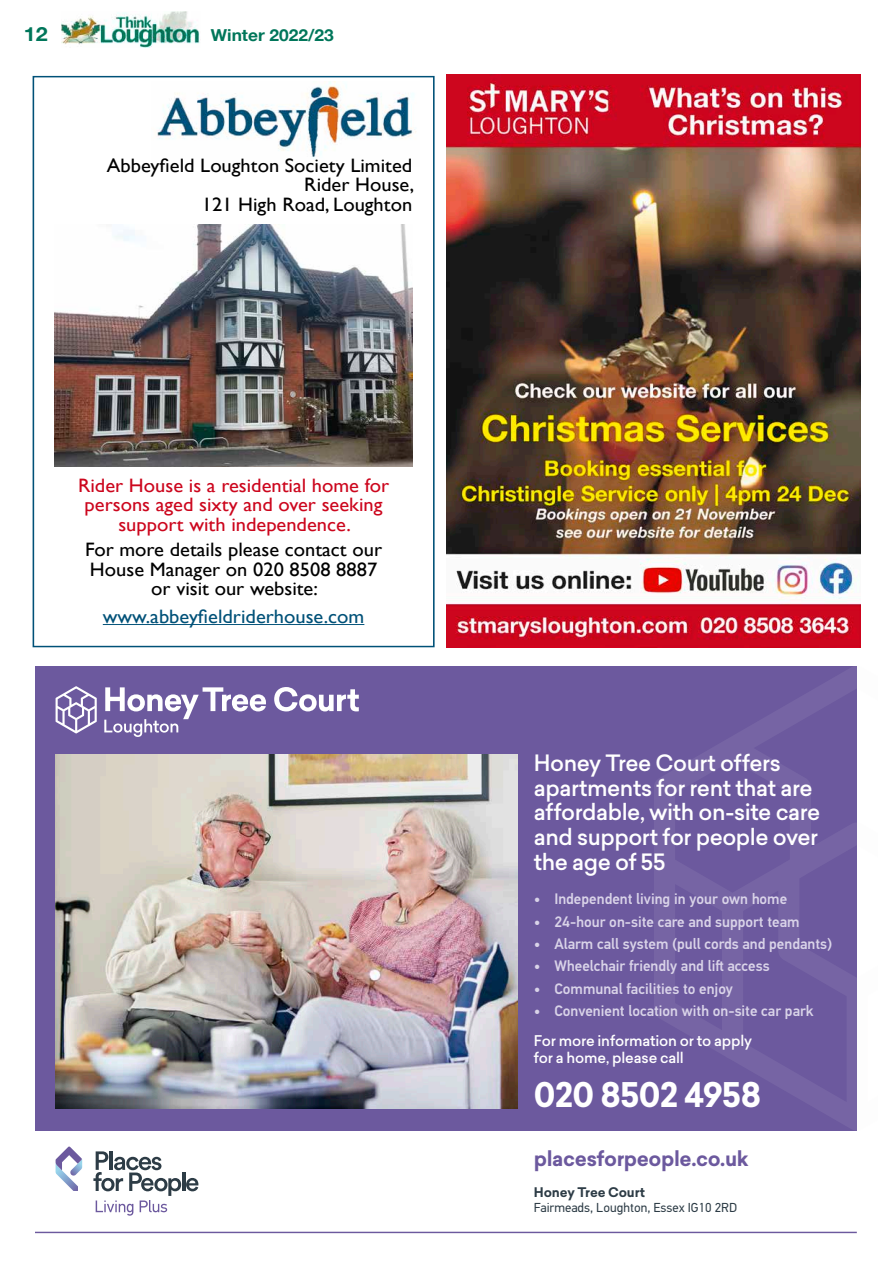
<style>
.page{position:relative;width:893px;height:1263px;background:#fff}
.page>*{position:absolute;margin:0;border:0;box-sizing:border-box;transform-origin:0 0}
.t1{font:700 33.3px "Sailec";letter-spacing:-.025em;color:#fff}
.t2{font:500 22.05px/24.6px "Sailec";letter-spacing:-.02em;color:#fff}
.t3{font:700 20.25px "Sailec";letter-spacing:-.02em;color:#6c599e}
.t4{font:700 19.5px "Helvetica Neue";color:#00765a;scale:1.1 1}
.t5{font:19.35px/19.4px "Gill Sans";color:#000;text-align:right;scale:1.06 1}
.t6{font:19.35px/19.4px "Gill Sans";color:#cc061d;text-align:center;scale:1.06 1}
.t7{font:19.35px "Gill Sans";color:#005178;scale:1.06 1}
.t8{font:700 16.5px "Helvetica Neue";color:#00765a;scale:1.05 1}
.t9{font:500 15.15px "PF Din Text Std";color:#d9d3e8}
.t10{font:500 14.55px/17.4px "Sailec";letter-spacing:-.01em;color:#fff}
.t11{font:13.05px "PF Din Text Std";color:#2d3c46}
.t12{font:700 13.05px "Sailec";letter-spacing:-.005em;color:#2d3c46}
</style>
<div class="page">
<img style="left:61px;top:12px;width:139px;height:35px">
<div style="left:33px;top:76px;width:402px;height:571px;border:2px solid #005178"></div>
<img style="left:157px;top:82px;width:259px;height:77px">
<img style="left:55px;top:224px;width:357px;height:243px">
<hr style="left:103px;top:624px;width:261px;height:1px;background:#005178">
<div style="left:35px;top:666px;width:822px;height:465px;background:#6c599e"></div>
<svg style="left:274px;top:687px;width:85px;height:24px"></svg>
<svg style="left:104px;top:687px;width:162px;height:50px"></svg>
<svg style="left:56px;top:686px;width:41px;height:47px"></svg>
<svg style="left:654px;top:666px;width:203px;height:464px"></svg>
<img style="left:56px;top:754px;width:461px;height:354px">
<svg style="left:56px;top:1146px;width:26px;height:45px"></svg>
<svg style="left:93px;top:1151px;width:105px;height:65px"></svg>
<hr style="left:35px;top:1232px;width:822px;height:1px;background:#6c599e">
<img style="left:446px;top:75px;width:414px;height:573px">
<p class="t4" style="left:24px;top:19px;width:23px">12</p>
<p class="t8" style="left:211px;top:23px;width:119px">Winter 2022/23</p>
<p class="t5" style="left:107px;top:155px;width:291px">Abbeyfield Loughton Society Limited<br>Rider House,<br>121 High Road, Loughton</p>
<p class="t6" style="left:78px;top:475px;width:295px">Rider House is a residential home for persons aged sixty and over seeking support with independence.</p>
<p class="t5" style="left:85px;top:540px;width:282px;text-align:center">For more details please contact our<br>House Manager on 020 8508 8887 or visit our website:</p>
<p class="t7" style="left:103px;top:605px;width:248px">www.abbeyfieldriderhouse.com</p>
<h2 class="t2" style="left:534px;top:751px;width:288px">Honey Tree Court offers apartments for rent that are affordable, with on-site care and support for people over the age of 55</h2>
<p class="t9" style="left:534px;top:890px;width:255px">• Independent living in your own home</p>
<p class="t9" style="left:534px;top:912px;width:267px">• 24-hour on-site care and support team</p>
<p class="t9" style="left:534px;top:935px;width:300px">• Alarm call system (pull cords and pendants)</p>
<p class="t9" style="left:534px;top:957px;width:237px">• Wheelchair friendly and lift access</p>
<p class="t9" style="left:534px;top:979px;width:201px">• Communal facilities to enjoy</p>
<p class="t9" style="left:534px;top:1002px;width:281px">• Convenient location with on-site car park</p>
<p class="t10" style="left:534px;top:1032px;width:220px">For more information or to apply for a home, please call</p>
<h1 class="t1" style="left:534px;top:1071px;width:229px">020 8502 4958</h1>
<h3 class="t3" style="left:534px;top:1144px;width:216px">placesforpeople.co.uk</h3>
<p class="t12" style="left:534px;top:1183px;width:113px">Honey Tree Court</p>
<p class="t11" style="left:534px;top:1200px;width:205px">Fairmeads, Loughton, Essex IG10 2RD</p>
</div>
